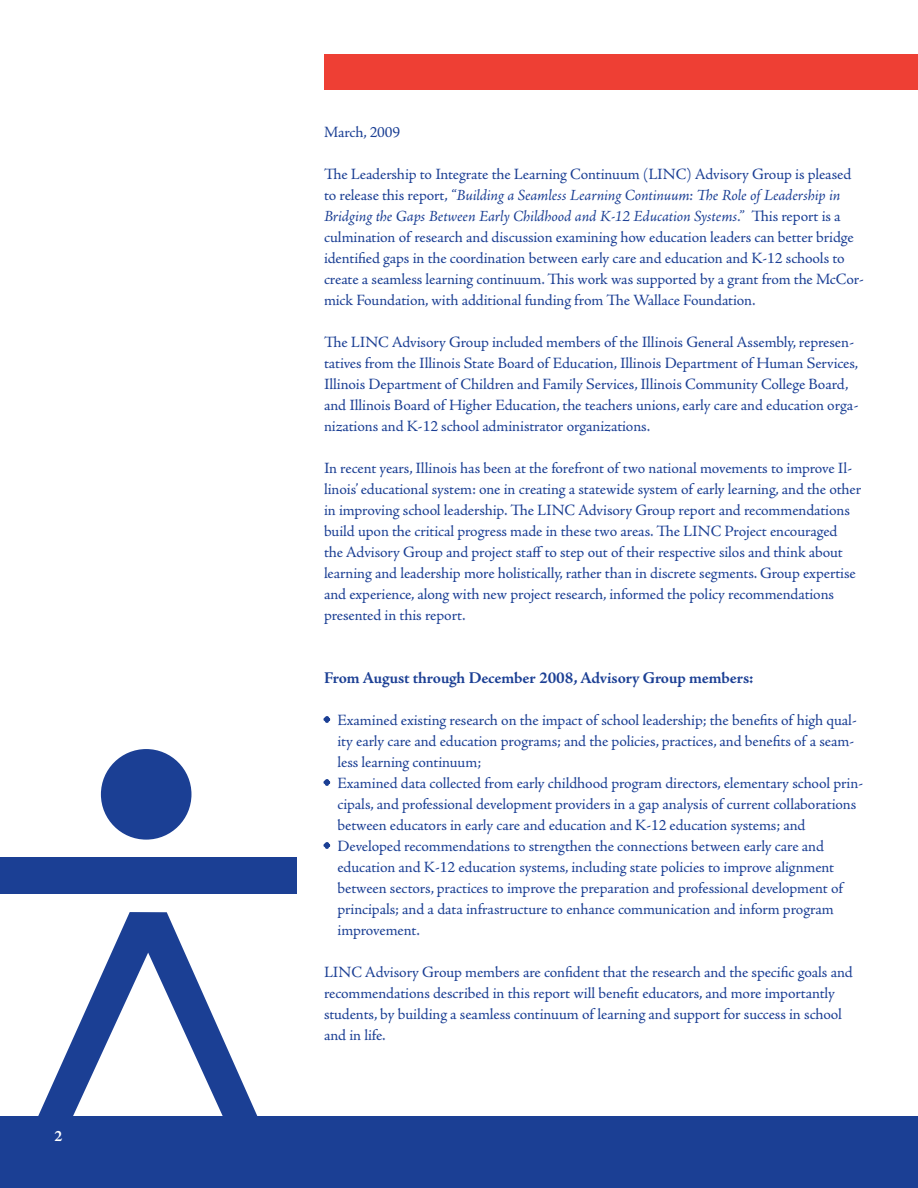
<style>
.page{position:relative;width:918px;height:1188px;background:#fff}
.page>*{position:absolute;margin:0;border:0;box-sizing:border-box;transform-origin:0 0}
.t1{font:700 16.5px "Adobe Jenson Pro";letter-spacing:-.01em;color:#1b3f94}
.t2{font:15.75px/21px "Adobe Jenson Pro";letter-spacing:-.01em;color:#1b3f94}
.t3{font:700 15.75px "Adobe Jenson Pro";color:#fff}
.s1{font-style:italic}
</style>
<div class="page">
<div style="left:0;top:1116px;width:918px;height:72px;background:#1b3f94"></div>
<div style="left:101px;top:749px;width:90px;height:91px;background:#1b3f94;border-radius:50%"></div>
<div style="left:0;top:857px;width:292px;height:37px;background:#1b3f94"></div>
<svg style="left:38px;top:912px;width:220px;height:204px"></svg>
<div style="left:292px;top:857px;width:5px;height:37px;background:#1b3f94"></div>
<div style="left:324px;top:54px;width:594px;height:36px;background:#ee3f34"></div>
<hr style="left:917px;top:0;width:1px;height:972px;background:#fff">
<svg style="left:323px;top:716px;width:8px;height:7px"></svg>
<svg style="left:323px;top:779px;width:8px;height:7px"></svg>
<svg style="left:323px;top:842px;width:8px;height:7px"></svg>
<p class="t3" style="left:54px;top:1127px;width:10px">2</p>
<p class="t2" style="left:324px;top:122px;width:78px">March, 2009</p>
<p class="t2" style="left:324px;top:164px;width:541px">The Leadership to Integrate the Learning Continuum (LINC) Advisory Group is pleased to release this report, <span class="s1">“Building a Seamless Learning Continuum: The Role of Leadership in Bridging the Gaps Between Early Childhood and K-12 Education Systems.”</span> This report is a culmination of research and discussion examining how education leaders can better bridge identified gaps in the coordination between early care and education and K-12 schools to create a seamless learning continuum. This work was supported by a grant from the McCor&shy;mick Foundation, with additional funding from The Wallace Foundation.</p>
<p class="t2" style="left:324px;top:332px;width:536px">The LINC Advisory Group included members of the Illinois General Assembly, represen&shy;tatives from the Illinois State Board of Education, Illinois Department of Human Services, Illinois Department of Children and Family Services, Illinois Community College Board, and Illinois Board of Higher Education, the teachers unions, early care and education orga&shy;nizations and K-12 school administrator organizations.</p>
<p class="t2" style="left:324px;top:458px;width:539px">In recent years, Illinois has been at the forefront of two national movements to improve Il&shy;linois’ educational system: one in creating a statewide system of early learning, and the other in improving school leadership. The LINC Advisory Group report and recommendations build upon the critical progress made in these two areas. The LINC Project encouraged<br>the Advisory Group and project staff to step out of their respective silos and think about learning and leadership more holistically, rather than in discrete segments. Group expertise and experience, along with new project research, informed the policy recommendations presented in this report.</p>
<p class="t1" style="left:324px;top:669px;width:431px">From August through December 2008, Advisory Group members:</p>
<p class="t2" style="left:338px;top:710px;width:521px;text-indent:-14px"><sup>•</sup> Examined existing research on the impact of school leadership; the benefits of high qual&shy;ity early care and education programs; and the policies, practices, and benefits of a seam&shy;less learning continuum;</p>
<p class="t2" style="left:338px;top:773px;width:527px;text-indent:-14px"><sup>•</sup> Examined data collected from early childhood program directors, elementary school prin&shy;cipals, and professional development providers in a gap analysis of current collaborations between educators in early care and education and K-12 education systems; and</p>
<p class="t2" style="left:338px;top:836px;width:507px;text-indent:-14px"><sup>•</sup> Developed recommendations to strengthen the connections between early care and education and K-12 education systems, including state policies to improve alignment between sectors, practices to improve the preparation and professional development of principals; and a data infrastructure to enhance communication and inform program improvement.</p>
<p class="t2" style="left:324px;top:962px;width:530px">LINC Advisory Group members are confident that the research and the specific goals and recommendations described in this report will benefit educators, and more importantly students, by building a seamless continuum of learning and support for success in school and in life.</p>
</div>
